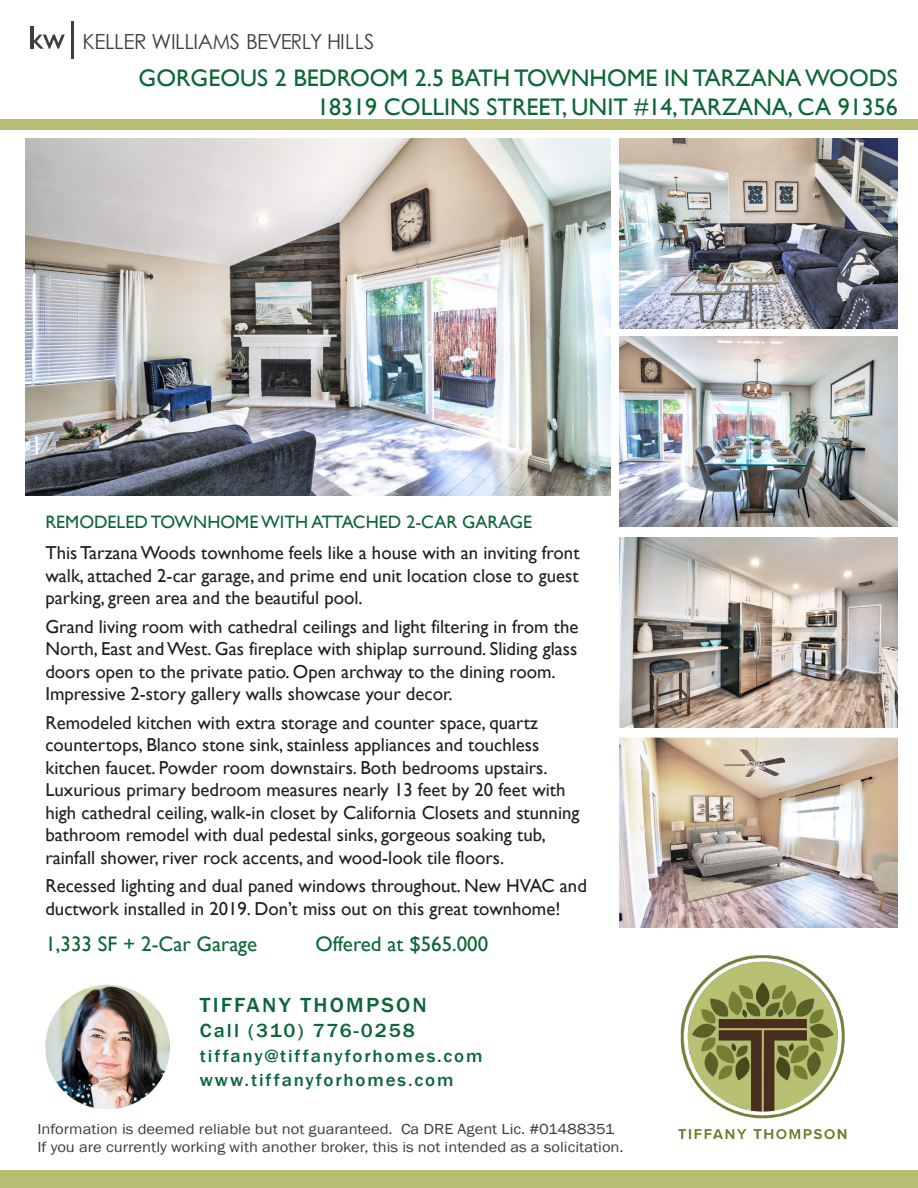
<style>
.page{position:relative;width:918px;height:1188px;background:#fff}
.page>*{position:absolute;margin:0;border:0;box-sizing:border-box;transform-origin:0 0}
.t1{font:24px/28.8px "Gill Sans";color:#0c6635;text-align:right}
.t2{font:21px "Gill Sans";color:#0c6635}
.t3{font:500 21px "Franklin Gothic";letter-spacing:.1em;color:#0c6638;scale:1.05 1}
.t4{font:20.85px "Century Gothic";letter-spacing:-.02em;color:#3e3e3f}
.t5{font:500 19.5px "Franklin Gothic";letter-spacing:.1em;color:#0c6638;scale:1.05 1}
.t6{font:18.75px/22.5px "Gill Sans";color:#231f20}
.t7{font:500 18px/24.2px "Franklin Gothic";letter-spacing:.1em;color:#0c6638;scale:1.05 1}
.t8{font:18px "Gill Sans";color:#0c6635}
.t9{font:15px/18px "Franklin Gothic";color:#3e3e3f;scale:1.1 1}
</style>
<div class="page">
<div style="left:0;top:1170px;width:918px;height:17px;background:#b7be73"></div>
<div style="left:0;top:119px;width:918px;height:11px;background:#b7be73"></div>
<img style="left:678px;top:955px;width:169px;height:185px">
<svg style="left:33px;top:35px;width:32px;height:14px"></svg>
<hr style="left:30px;top:26px;width:3px;height:23px;background:#3e3e3f">
<hr style="left:72px;top:21px;width:2px;height:37px;background:#3e3e3f">
<img style="left:26px;top:138px;width:584px;height:357px">
<img style="left:46px;top:985px;width:123px;height:124px">
<img style="left:620px;top:738px;width:278px;height:190px">
<img style="left:620px;top:337px;width:278px;height:190px">
<img style="left:620px;top:138px;width:278px;height:190px">
<img style="left:620px;top:538px;width:278px;height:189px">
<p class="t4" style="left:83px;top:27px;width:293px">KELLER WILLIAMS BEVERLY HILLS</p>
<p class="t1" style="left:139px;top:64px;width:761px">GORGEOUS 2 BEDROOM 2.5 BATH TOWNHOME IN TARZANA WOODS<br>18319 COLLINS STREET, UNIT #14,TARZANA, CA 91356</p>
<p class="t8" style="left:45px;top:511px;width:488px">REMODELED TOWNHOME WITH ATTACHED 2-CAR GARAGE</p>
<p class="t6" style="left:45px;top:542px;width:536px;text-align:justify">This Tarzana Woods townhome feels like a house with an inviting front walk, attached 2-car garage, and prime end unit location close to guest parking, green area and the beautiful pool.</p>
<p class="t6" style="left:45px;top:616px;width:535px">Grand living room with cathedral ceilings and light filtering in from the North, East and West. Gas fireplace with shiplap surround. Sliding glass doors open to the private patio. Open archway to the dining room.<br>Impressive 2-story gallery walls showcase your decor.</p>
<p class="t6" style="left:45px;top:712px;width:536px">Remodeled kitchen with extra storage and counter space, quartz countertops, Blanco stone sink, stainless appliances and touchless kitchen faucet. Powder room downstairs. Both bedrooms upstairs.<br>Luxurious primary bedroom measures nearly 13 feet by 20 feet with high cathedral ceiling, walk-in closet by California Closets and stunning bathroom remodel with dual pedestal sinks, gorgeous soaking tub, rainfall shower, river rock accents, and wood-look tile floors.</p>
<p class="t6" style="left:45px;top:875px;width:543px">Recessed lighting and dual paned windows throughout. New HVAC and ductwork installed in 2019. Don’t miss out on this great townhome!</p>
<p class="t2" style="left:45px;top:932px;width:213px">1,333 SF + 2-Car Garage</p>
<p class="t2" style="left:315px;top:932px;width:174px">Offered at $565.000</p>
<p class="t3" style="left:200px;top:992px;width:218px">TIFFANY THOMPSON</p>
<p class="t5" style="left:200px;top:1019px;width:206px">Call (310) 776-0258</p>
<p class="t7" style="left:200px;top:1044px;width:271px">tiffany@tiffanyforhomes.com www.tiffanyforhomes.com</p>
<p class="t9" style="left:38px;top:1120px;width:534px">Information is deemed reliable but not guaranteed. Ca DRE Agent Lic. #01488351<br>If you are currently working with another broker, this is not intended as a solicitation.</p>
</div>
